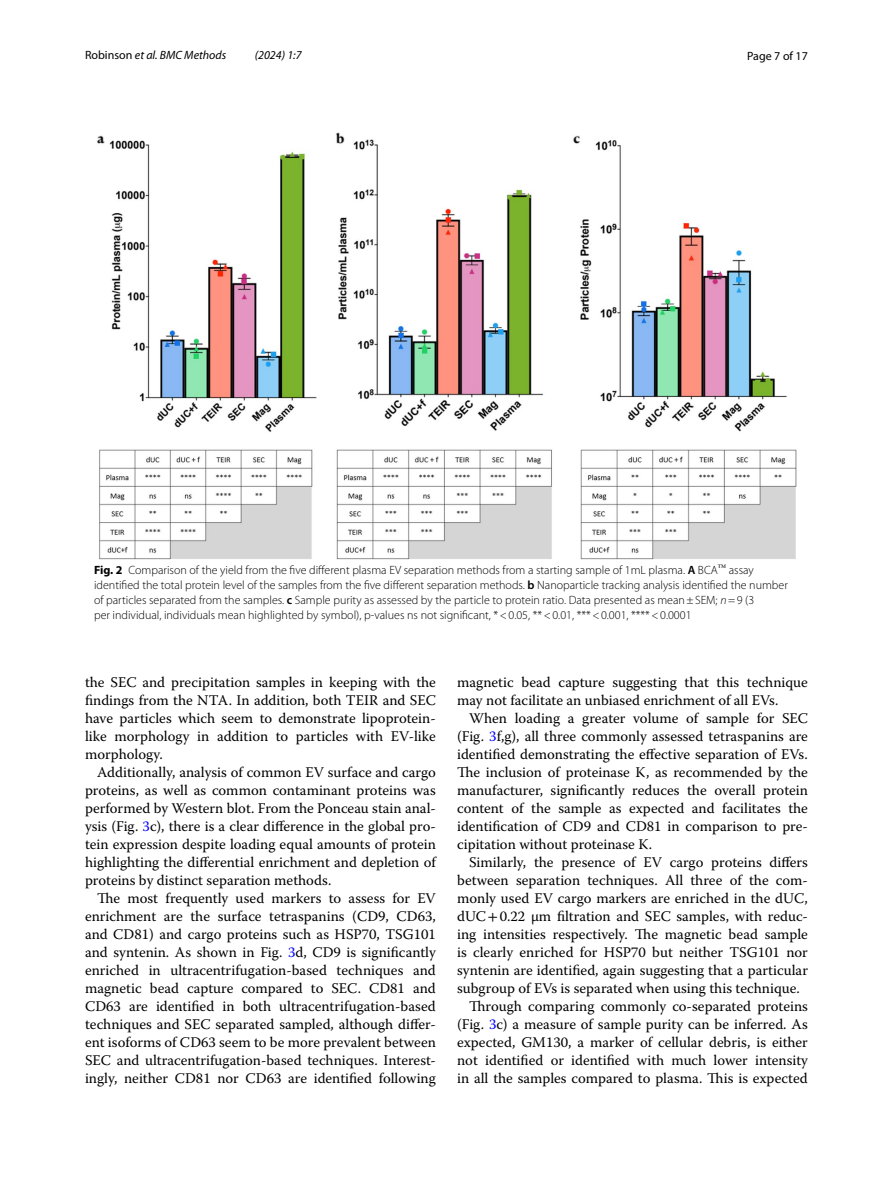
<style>
.page{position:relative;width:893px;height:1187px;background:#fff}
.page>*{position:absolute;margin:0;border:0;box-sizing:border-box;transform-origin:0 0}
.t1{font:14.7px/18px "Warnock Pro";color:#000;text-align:justify}
.t2{font:300 12px/15px "Myriad Pro";color:#000}
.t3{font:italic 12px "Myriad Pro";color:#000}
.t4{font:12px "Myriad Pro";color:#000}
.s1{font-style:normal}
.s2{font-weight:700}
.s3{font-weight:600}
.s4{font-style:italic}
.s5{color:#00f}
.s6{font-family:"STIX"}
</style>
<div class="page">
<img style="left:97px;top:133px;width:700px;height:426px">
<p class="t3" style="left:85px;top:48px;width:143px"><span class="s1">Robinson</span> et al. BMC Methods</p>
<p class="t3" style="left:255px;top:48px;width:48px">(2024) 1:7</p>
<p class="t4" style="left:747px;top:48px;width:62px">Page 7 of 17</p>
<p class="t2" style="left:94px;top:563px;width:695px"><span class="s2">Fig. 2</span> Comparison of the yield from the five different plasma EV separation methods from a starting sample of 1mL plasma. <span class="s3">A</span> BCA<sup>™</sup> assay identified the total protein level of the samples from the five different separation methods. <span class="s3">b</span> Nanoparticle tracking analysis identified the number of particles separated from the samples. <span class="s3">c</span> Sample purity as assessed by the particle to protein ratio. Data presented as mean±SEM; <span class="s4">n</span>=9 (3<br>per individual, individuals mean highlighted by symbol), p-values ns not significant, *&lt;0.05, **&lt;0.01, ***&lt;0.001, ****&lt;0.0001</p>
<p class="t1" style="left:85px;top:672px;width:352px">the SEC and precipitation samples in keeping with the findings from the NTA. In addition, both TEIR and SEC have particles which seem to demonstrate lipoprotein&shy;like morphology in addition to particles with EV-like morphology.</p>
<p class="t1" style="left:85px;top:762px;width:352px;text-indent:12px">Additionally, analysis of common EV surface and cargo proteins, as well as common contaminant proteins was performed by Western blot. From the Ponceau stain anal&shy;ysis (Fig. <span class="s5">3</span>c), there is a clear difference in the global pro&shy;tein expression despite loading equal amounts of protein highlighting the differential enrichment and depletion of proteins by distinct separation methods.</p>
<p class="t1" style="left:85px;top:888px;width:352px;text-indent:12px">The most frequently used markers to assess for EV enrichment are the surface tetraspanins (CD9, CD63, and CD81) and cargo proteins such as HSP70, TSG101 and syntenin. As shown in Fig. <span class="s5">3</span>d, CD9 is significantly enriched in ultracentrifugation-based techniques and magnetic bead capture compared to SEC. CD81 and CD63 are identified in both ultracentrifugation-based techniques and SEC separated sampled, although differ&shy;ent isoforms of CD63 seem to be more prevalent between SEC and ultracentrifugation-based techniques. Interest&shy;ingly, neither CD81 nor CD63 are identified following</p>
<p class="t1" style="left:457px;top:672px;width:352px">magnetic bead capture suggesting that this technique may not facilitate an unbiased enrichment of all EVs.</p>
<p class="t1" style="left:457px;top:708px;width:352px;text-indent:12px">When loading a greater volume of sample for SEC (Fig. <span class="s5">3</span>f,g), all three commonly assessed tetraspanins are identified demonstrating the effective separation of EVs.<br>The inclusion of proteinase K, as recommended by the manufacturer, significantly reduces the overall protein content of the sample as expected and facilitates the identification of CD9 and CD81 in comparison to pre&shy;cipitation without proteinase K.</p>
<p class="t1" style="left:469px;top:852px;width:340px">Similarly, the presence of EV cargo proteins differs</p>
<p class="t1" style="left:457px;top:870px;width:352px">between separation techniques. All three of the com-</p>
<p class="t1" style="left:457px;top:888px;width:352px">monly used EV cargo markers are enriched in the dUC,</p>
<p class="t1" style="left:457px;top:906px;width:352px">dUC<span class="s6">+</span>0.22 μm filtration and SEC samples, with reduc-</p>
<p class="t1" style="left:457px;top:924px;width:352px">ing intensities respectively. The magnetic bead sample</p>
<p class="t1" style="left:457px;top:942px;width:352px">is clearly enriched for HSP70 but neither TSG101 nor</p>
<p class="t1" style="left:457px;top:960px;width:352px">syntenin are identified, again suggesting that a particular</p>
<p class="t1" style="left:457px;top:978px;width:344px">subgroup of EVs is separated when using this technique.</p>
<p class="t1" style="left:469px;top:996px;width:340px">Through comparing commonly co-separated proteins</p>
<p class="t1" style="left:457px;top:1014px;width:352px">(Fig. <span class="s5">3</span>c) a measure of sample purity can be inferred. As</p>
<p class="t1" style="left:457px;top:1032px;width:352px">expected, GM130, a marker of cellular debris, is either</p>
<p class="t1" style="left:457px;top:1050px;width:352px">not identified or identified with much lower intensity</p>
<p class="t1" style="left:457px;top:1068px;width:352px">in all the samples compared to plasma. This is expected</p>
</div>
